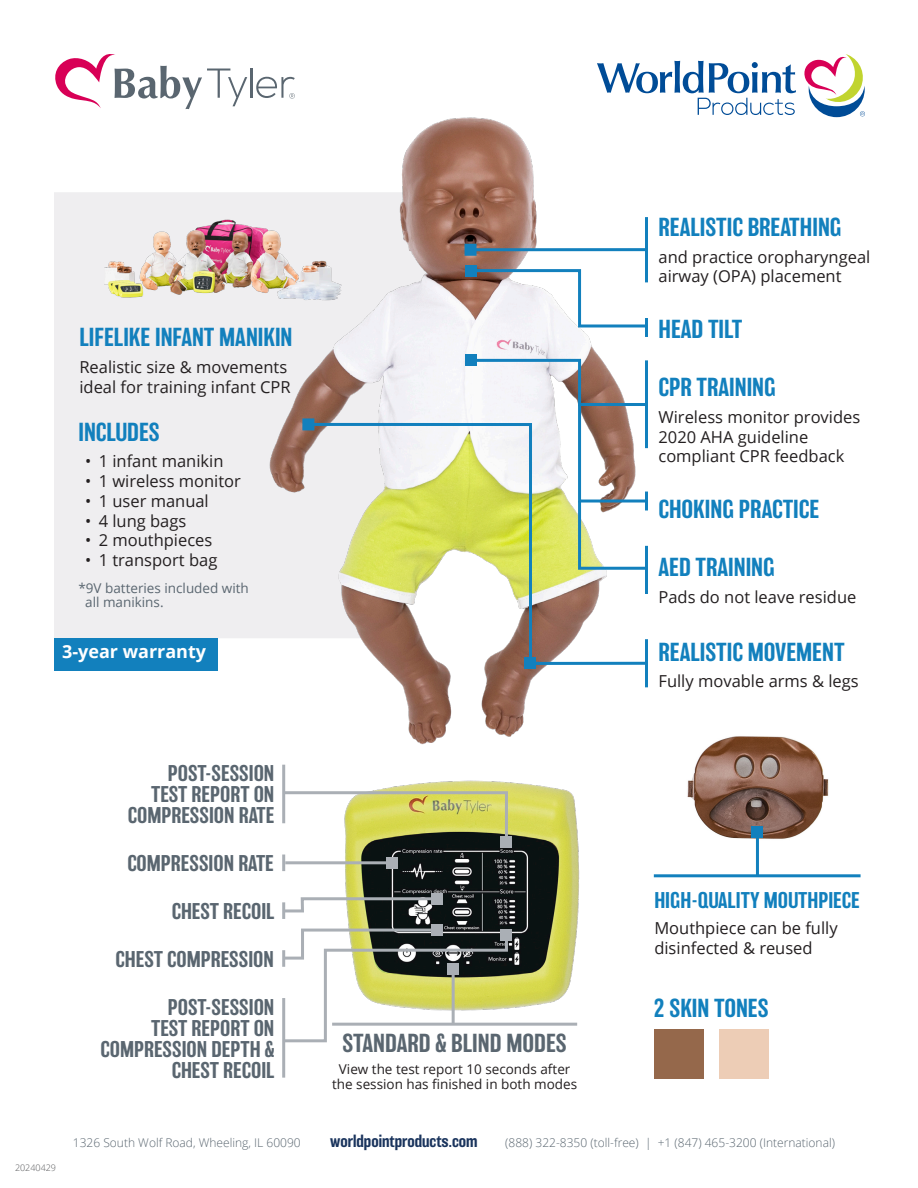
<style>
.page{position:relative;width:918px;height:1188px;background:#fff}
.page>*{position:absolute;margin:0;border:0;box-sizing:border-box;transform-origin:0 0}
.t1{font:500 24px "Balboa";color:#1280bd}
.t2{font:500 24px "Balboa";color:#5a6670}
.t3{font:500 21px/21px "Balboa";color:#5a6670;text-align:right}
.t4{font:500 21px "Balboa";color:#1280bd}
.t5{font:700 18px "Open Sans";color:#fff}
.t6{font:16.5px/19.8px "Open Sans";color:#231f20}
.t7{font:500 16.5px "Balboa";color:#1a345d}
.t8{font:13.5px/15px "Open Sans";color:#231f20;text-align:center}
.MICRO_COPY{font:13.5px/13.5px "Open Sans";color:#5a6670}
.t9{font:300 12px "Open Sans";color:#5a6670}
.t10{font:300 9px "Open Sans";color:#57585a}
</style>
<div class="page">
<hr style="left:250px;top:68px;width:2px;height:30px;background:#5a6670">
<svg style="left:55px;top:54px;width:192px;height:55px"></svg>
<svg style="left:256px;top:77px;width:39px;height:21px"></svg>
<div style="left:654px;top:1030px;width:50px;height:49px;background:#95684b"></div>
<div style="left:719px;top:1030px;width:50px;height:49px;background:#edcdb6"></div>
<img style="left:687px;top:736px;width:142px;height:104px">
<div style="left:54px;top:192px;width:211px;height:446px;background:#efeef0"></div>
<img style="left:83px;top:200px;width:182px;height:105px">
<img style="left:265px;top:97px;width:377px;height:648px">
<img style="left:324px;top:780px;width:256px;height:244px">
<hr style="left:645px;top:217px;width:3px;height:65px;background:#1280bd">
<hr style="left:645px;top:318px;width:3px;height:19px;background:#1280bd">
<hr style="left:645px;top:639px;width:3px;height:48px;background:#1280bd">
<div style="left:524px;top:657px;width:12px;height:12px;background:#1280bd"></div>
<svg style="left:468px;top:268px;width:180px;height:61px"></svg>
<div style="left:465px;top:265px;width:12px;height:12px;background:#1280bd"></div>
<div style="left:465px;top:354px;width:12px;height:12px;background:#1280bd"></div>
<hr style="left:471px;top:248px;width:175px;height:3px;background:#1280bd">
<div style="left:465px;top:244px;width:12px;height:12px;background:#1280bd"></div>
<svg style="left:468px;top:357px;width:180px;height:64px"></svg>
<svg style="left:305px;top:421px;width:343px;height:245px"></svg>
<div style="left:302px;top:418px;width:12px;height:12px;background:#1280bd"></div>
<hr style="left:332px;top:1023px;width:245px;height:3px;background:#aaafb5">
<hr style="left:654px;top:874px;width:207px;height:3px;background:#1280bd">
<hr style="left:756px;top:832px;width:3px;height:44px;background:#1280bd">
<div style="left:751px;top:826px;width:12px;height:12px;background:#1280bd"></div>
<div style="left:54px;top:638px;width:164px;height:33px;background:#1280bd"></div>
<hr style="left:282px;top:765px;width:3px;height:58px;background:#aaafb5">
<hr style="left:282px;top:855px;width:3px;height:16px;background:#aaafb5">
<hr style="left:282px;top:998px;width:3px;height:80px;background:#aaafb5">
<hr style="left:282px;top:902px;width:3px;height:17px;background:#aaafb5">
<svg style="left:282px;top:790px;width:227px;height:55px"></svg>
<div style="left:500px;top:836px;width:12px;height:12px;background:#aaafb5"></div>
<div style="left:500px;top:929px;width:12px;height:12px;background:#aaafb5"></div>
<svg style="left:282px;top:896px;width:158px;height:18px"></svg>
<div style="left:431px;top:893px;width:12px;height:12px;background:#aaafb5"></div>
<svg style="left:282px;top:927px;width:227px;height:117px"></svg>
<div style="left:431px;top:924px;width:12px;height:12px;background:#aaafb5"></div>
<hr style="left:285px;top:861px;width:107px;height:3px;background:#aaafb5">
<div style="left:386px;top:857px;width:12px;height:12px;background:#aaafb5"></div>
<svg style="left:597px;top:61px;width:199px;height:54px"></svg>
<svg style="left:804px;top:54px;width:61px;height:63px"></svg>
<p class="t1" style="left:79px;top:324px;width:215px">LIFELIKE INFANT MANIKIN</p>
<p class="t6" style="left:79px;top:357px;width:213px">Realistic size &amp; movements ideal for training infant CPR</p>
<p class="t1" style="left:78px;top:418px;width:83px">INCLUDES</p>
<p class="t6" style="left:85px;top:451px;width:140px">• 1 infant manikin</p>
<p class="t6" style="left:85px;top:471px;width:157px">• 1 wireless monitor</p>
<p class="t6" style="left:85px;top:490px;width:125px">• 1 user manual</p>
<p class="t6" style="left:85px;top:510px;width:103px">• 4 lung bags</p>
<p class="t6" style="left:85px;top:530px;width:129px">• 2 mouthpieces</p>
<p class="t6" style="left:85px;top:550px;width:134px">• 1 transport bag</p>
<p class="MICRO_COPY" style="left:85px;top:581px;width:165px;text-indent:-7px">*9V batteries included with all manikins.</p>
<p class="t5" style="left:62px;top:639px;width:146px">3-year warranty</p>
<p class="t3" style="left:128px;top:763px;width:148px">POST-SESSION<br>TEST REPORT ON<br>COMPRESSION RATE</p>
<p class="t3" style="left:127px;top:853px;width:148px">COMPRESSION RATE</p>
<p class="t3" style="left:172px;top:901px;width:104px">CHEST RECOIL</p>
<p class="t3" style="left:116px;top:949px;width:160px">CHEST COMPRESSION</p>
<p class="t3" style="left:100px;top:996px;width:176px">POST-SESSION<br>TEST REPORT ON<br>COMPRESSION DEPTH &amp;<br>CHEST RECOIL</p>
<p class="t2" style="left:343px;top:1030px;width:226px">STANDARD &amp; BLIND MODES</p>
<p class="t8" style="left:332px;top:1061px;width:247px">View the test report 10 seconds after the session has finished in both modes</p>
<p class="t1" style="left:658px;top:214px;width:185px">REALISTIC BREATHING</p>
<p class="t6" style="left:658px;top:246px;width:213px">and practice oropharyngeal airway (OPA) placement</p>
<p class="t1" style="left:658px;top:316px;width:85px">HEAD TILT</p>
<p class="t1" style="left:658px;top:374px;width:119px">CPR TRAINING</p>
<p class="t6" style="left:658px;top:406px;width:203px">Wireless monitor provides<br>2020 AHA guideline compliant CPR feedback</p>
<p class="t1" style="left:658px;top:496px;width:162px">CHOKING PRACTICE</p>
<p class="t1" style="left:658px;top:554px;width:118px">AED TRAINING</p>
<p class="t6" style="left:658px;top:586px;width:199px">Pads do not leave residue</p>
<p class="t1" style="left:658px;top:639px;width:188px">REALISTIC MOVEMENT</p>
<p class="t6" style="left:658px;top:671px;width:202px">Fully movable arms &amp; legs</p>
<p class="t4" style="left:654px;top:888px;width:207px">HIGH-QUALITY MOUTHPIECE</p>
<p class="t6" style="left:654px;top:918px;width:185px">Mouthpiece can be fully disinfected &amp; reused</p>
<p class="t1" style="left:654px;top:995px;width:116px">2 SKIN TONES</p>
<p class="t10" style="left:15px;top:1162px;width:43px">20240429</p>
<p class="t9" style="left:73px;top:1134px;width:229px">1326 South Wolf Road, Wheeling, IL 60090</p>
<p class="t7" style="left:330px;top:1132px;width:149px">worldpointproducts.com</p>
<p class="t9" style="left:505px;top:1134px;width:331px">(888) 322-8350 (toll-free) | +1 (847) 465-3200 (International)</p>
</div>
